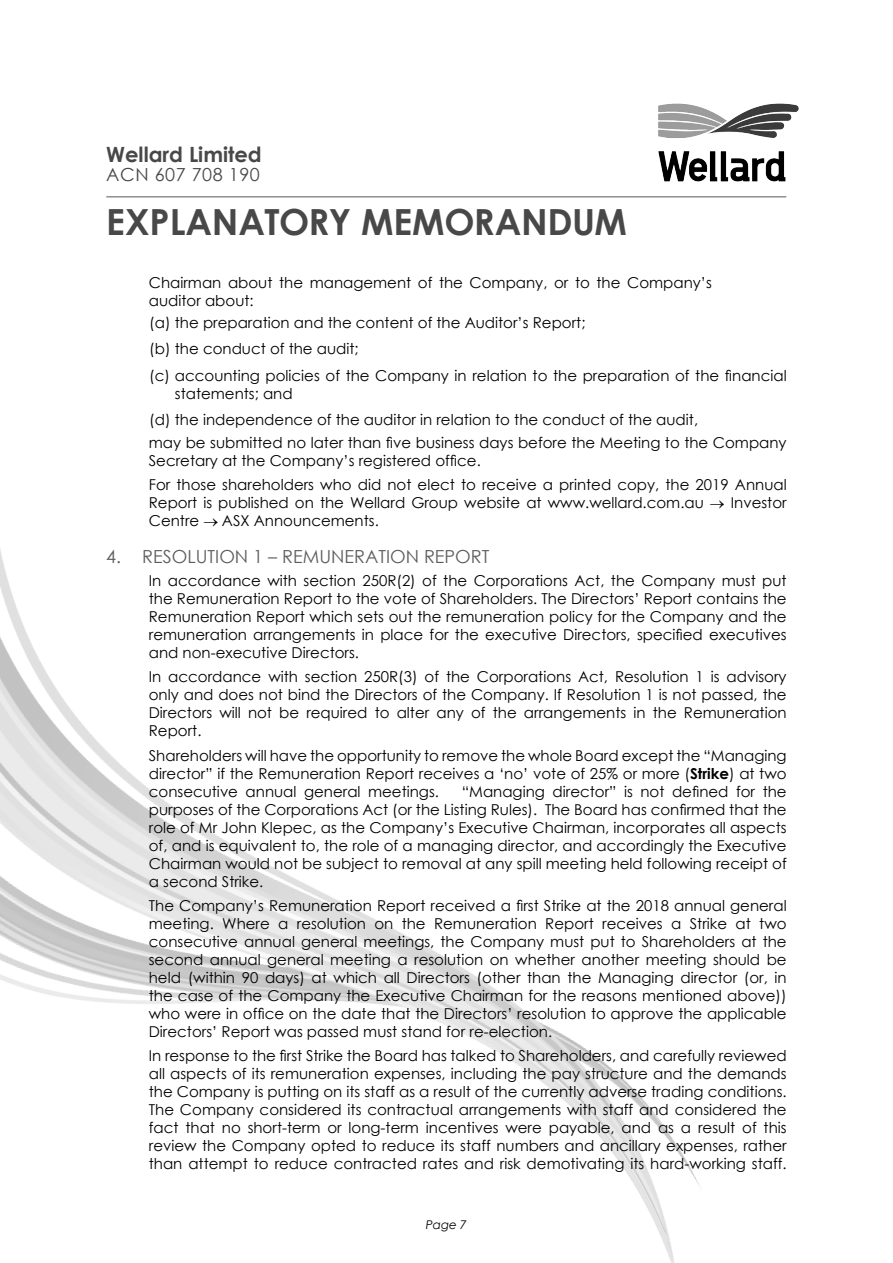
<style>
.page{position:relative;width:893px;height:1263px;background:#fff}
.page>*{position:absolute;margin:0;border:0;box-sizing:border-box;transform-origin:0 0}
.t1{font:700 36px "Century Gothic";letter-spacing:-.01em;color:#484848}
.t2{font:700 21px "Century Gothic";color:#484848}
.t3{font:18px "Century Gothic";color:#5d5d5d}
.t4{font:18px "Century Gothic";letter-spacing:.03em;color:#484848}
.Indented_Text{font:15px/18px "Century Gothic";color:#000;text-align:justify}
.Body_Text{font:15px/18px "Century Gothic";color:#000}
.t5{font:italic 12px "Century Gothic";color:#000}
.s1{font-weight:700}
</style>
<div class="page">
<img style="left:658px;top:103px;width:141px;height:79px">
<img style="left:0;top:549px;width:700px;height:714px">
<hr style="left:106px;top:196px;width:680px;height:2px;background:#8f8f8f">
<h2 class="t2" style="left:106px;top:138px;width:157px">Wellard Limited</h2>
<p class="t4" style="left:106px;top:162px;width:155px">ACN 607 708 190</p>
<p class="t1" style="left:106px;top:195px;width:522px">EXPLANATORY MEMORANDUM</p>
<p class="Body_Text" style="left:149px;top:273px;width:565px">Chairman about the management of the Company, or to the Company’s auditor about:</p>
<p class="Indented_Text" style="left:149px;top:313px;width:438px">(a) the preparation and the content of the Auditor’s Report;</p>
<p class="Indented_Text" style="left:149px;top:340px;width:211px">(b) the conduct of the audit;</p>
<p class="Indented_Text" style="left:175px;top:366px;width:613px;text-indent:-26px">(c) accounting policies of the Company in relation to the preparation of the financial statements; and</p>
<p class="Indented_Text" style="left:149px;top:411px;width:550px">(d) the independence of the auditor in relation to the conduct of the audit,</p>
<p class="Indented_Text" style="left:149px;top:433px;width:639px">may be submitted no later than five business days before the Meeting to the Company<br>Secretary at the Company’s registered office.</p>
<p class="Indented_Text" style="left:149px;top:475px;width:639px">For those shareholders who did not elect to receive a printed copy, the 2019 Annual Report is published on the Wellard Group website at www.wellard.com.au → Investor Centre → ASX Announcements.</p>
<p class="t3" style="left:106px;top:544px;width:385px">4. RESOLUTION 1 – REMUNERATION REPORT</p>
<p class="Indented_Text" style="left:149px;top:571px;width:639px">In accordance with section 250R(2) of the Corporations Act, the Company must put the Remuneration Report to the vote of Shareholders. The Directors’ Report contains the Remuneration Report which sets out the remuneration policy for the Company and the remuneration arrangements in place for the executive Directors, specified executives and non-executive Directors.</p>
<p class="Indented_Text" style="left:149px;top:667px;width:639px">In accordance with section 250R(3) of the Corporations Act, Resolution 1 is advisory only and does not bind the Directors of the Company. If Resolution 1 is not passed, the Directors will not be required to alter any of the arrangements in the Remuneration Report.</p>
<p class="Indented_Text" style="left:149px;top:746px;width:639px">Shareholders will have the opportunity to remove the whole Board except the “Managing director” if the Remuneration Report receives a ‘no’ vote of 25% or more (<span class="s1">Strike</span>) at two consecutive annual general meetings.</p>
<p class="Indented_Text" style="left:149px;top:782px;width:639px;text-indent:313px">“Managing director” is not defined for the purposes of the Corporations Act (or the Listing Rules). The Board has confirmed that the role of Mr John Klepec, as the Company’s Executive Chairman, incorporates all aspects of, and is equivalent to, the role of a managing director, and accordingly the Executive Chairman would not be subject to removal at any spill meeting held following receipt of a second Strike.</p>
<p class="Indented_Text" style="left:149px;top:896px;width:639px">The Company’s Remuneration Report received a first Strike at the 2018 annual general meeting. Where a resolution on the Remuneration Report receives a Strike at two consecutive annual general meetings, the Company must put to Shareholders at the second annual general meeting a resolution on whether another meeting should be held (within 90 days) at which all Directors (other than the Managing director (or, in the case of the Company the Executive Chairman for the reasons mentioned above)) who were in office on the date that the Directors’ resolution to approve the applicable Directors’ Report was passed must stand for re-election.</p>
<p class="Indented_Text" style="left:149px;top:1047px;width:639px">In response to the first Strike the Board has talked to Shareholders, and carefully reviewed all aspects of its remuneration expenses, including the pay structure and the demands the Company is putting on its staff as a result of the currently adverse trading conditions.<br>The Company considered its contractual arrangements with staff and considered the fact that no short-term or long-term incentives were payable, and as a result of this review the Company opted to reduce its staff numbers and ancillary expenses, rather than attempt to reduce contracted rates and risk demotivating its hard-working staff.</p>
<p class="t5" style="left:426px;top:1217px;width:43px">Page 7</p>
</div>
